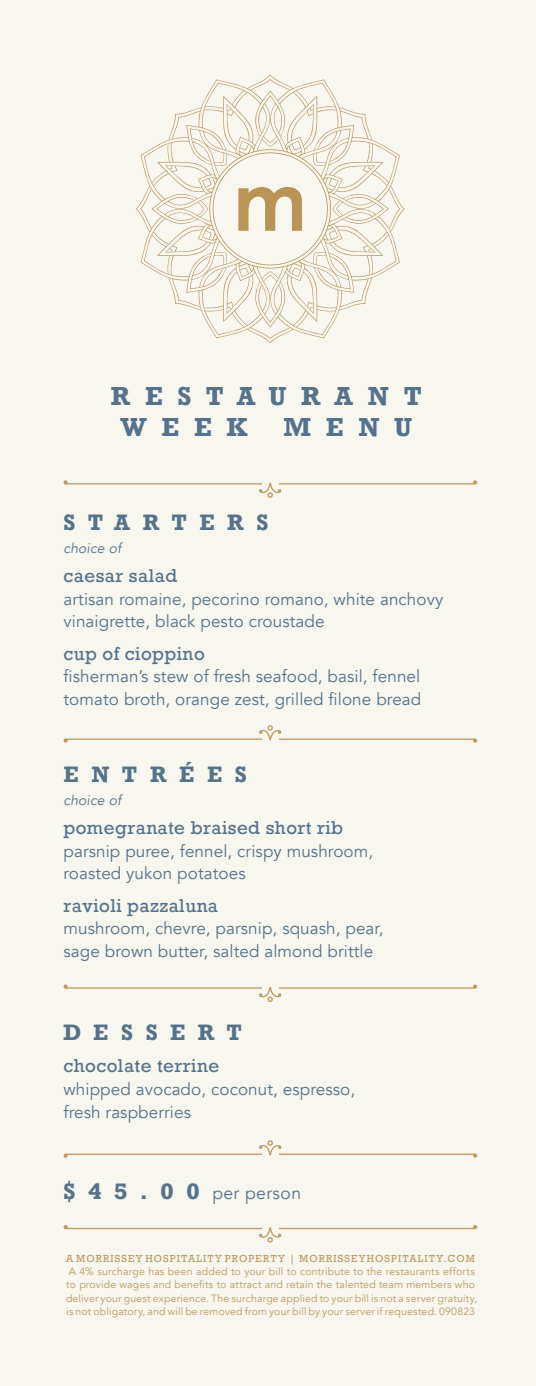
<style>
.page{position:relative;width:536px;height:1386px;background:#f7f6ef}
.page>*{position:absolute;margin:0;border:0;box-sizing:border-box;transform-origin:0 0}
.ingredients{font:700 24.5px/31.5px "Rockwell";letter-spacing:.6em;color:#55728a}
.category{font:700 21px "Rockwell";letter-spacing:.6em;color:#55728a}
.ingredients-2{font:17.5px "Rockwell";letter-spacing:.025em;color:#55728a}
.category-2{font:17.5px "Avenir";letter-spacing:.025em;color:#55728a}
.ingredients-3{font:17.15px/22.8px "Avenir";letter-spacing:.005em;color:#55728a}
.ingredients-4{font:italic 14px "Avenir";letter-spacing:.005em;color:#55728a}
.ingredients-5{font:10.5px/13.1px "Avenir";letter-spacing:.015em;color:#be9a5d}
.ingredients-6{font:9.62px "Rockwell";letter-spacing:.11em;color:#be9a5d}
.s1{font-family:"Rockwell";font-weight:700;font-size:21px}
</style>
<div class="page">
<svg style="left:63px;top:480px;width:5px;height:5px"></svg>
<svg style="left:473px;top:480px;width:4px;height:5px"></svg>
<hr style="left:66px;top:483px;width:409px;height:2px;background:#be9a5d">
<svg style="left:258px;top:482px;width:24px;height:16px"></svg>
<svg style="left:63px;top:985px;width:5px;height:4px"></svg>
<svg style="left:473px;top:985px;width:4px;height:4px"></svg>
<hr style="left:66px;top:987px;width:409px;height:2px;background:#be9a5d">
<svg style="left:258px;top:987px;width:24px;height:15px"></svg>
<svg style="left:63px;top:1225px;width:5px;height:4px"></svg>
<svg style="left:473px;top:1225px;width:4px;height:4px"></svg>
<hr style="left:66px;top:1228px;width:409px;height:1px;background:#be9a5d">
<svg style="left:258px;top:1227px;width:24px;height:15px"></svg>
<svg style="left:63px;top:739px;width:5px;height:4px"></svg>
<svg style="left:473px;top:739px;width:4px;height:4px"></svg>
<hr style="left:66px;top:739px;width:409px;height:1px;background:#be9a5d">
<svg style="left:258px;top:725px;width:24px;height:16px"></svg>
<svg style="left:63px;top:1154px;width:5px;height:4px"></svg>
<svg style="left:473px;top:1154px;width:4px;height:4px"></svg>
<hr style="left:66px;top:1154px;width:409px;height:1px;background:#be9a5d">
<svg style="left:258px;top:1140px;width:24px;height:16px"></svg>
<svg style="left:136px;top:74px;width:268px;height:269px"></svg>
<svg style="left:212px;top:152px;width:116px;height:113px"></svg>
<p class="ingredients" style="left:120px;top:380px;width:302px;text-indent:-10px">RESTAURANT<br>WEEK</p>
<p class="ingredients" style="left:283px;top:411px;width:130px">MENU</p>
<p class="category" style="left:63px;top:508px;width:206px">STARTERS</p>
<p class="ingredients-4" style="left:63px;top:540px;width:59px">choice of</p>
<p class="ingredients-2" style="left:63px;top:565px;width:115px">caesar salad</p>
<p class="ingredients-3" style="left:63px;top:588px;width:381px">artisan romaine, pecorino romano, white anchovy vinaigrette, black pesto croustade</p>
<p class="ingredients-2" style="left:63px;top:642px;width:143px">cup of cioppino</p>
<p class="ingredients-3" style="left:63px;top:665px;width:359px">fisherman’s stew of fresh seafood, basil, fennel tomato broth, orange zest, grilled filone bread</p>
<p class="category" style="left:63px;top:761px;width:185px">ENTRÉES</p>
<p class="ingredients-4" style="left:63px;top:792px;width:59px">choice of</p>
<p class="ingredients-2" style="left:63px;top:817px;width:281px">pomegranate braised short rib</p>
<p class="ingredients-3" style="left:63px;top:840px;width:311px">parsnip puree, fennel, crispy mushroom, roasted yukon potatoes</p>
<p class="ingredients-2" style="left:63px;top:895px;width:156px">ravioli pazzaluna</p>
<p class="ingredients-3" style="left:63px;top:917px;width:321px">mushroom, chevre, parsnip, squash, pear, sage brown butter, salted almond brittle</p>
<p class="category" style="left:63px;top:1019px;width:180px">DESSERT</p>
<p class="ingredients-2" style="left:63px;top:1055px;width:157px">chocolate terrine</p>
<p class="ingredients-3" style="left:63px;top:1078px;width:293px">whipped avocado, coconut, espresso, fresh raspberries</p>
<p class="category-2" style="left:63px;top:1182px;width:239px"><span class="s1">$ 4 5 . 0 0</span> per person</p>
<p class="ingredients-6" style="left:66px;top:1253px;width:410px">A MORRISSEY HOSPITALITY PROPERTY | MORRISSEYHOSPITALITY.COM</p>
<p class="ingredients-5" style="left:66px;top:1265px;width:412px">A 4% surcharge has been added to your bill to contribute to the restaurants efforts to provide wages and benefits to attract and retain the talented team members who deliver your guest experience. The surcharge applied to your bill is not a server gratuity, is not obligatory, and will be removed from your bill by your server if requested. 090823</p>
</div>
